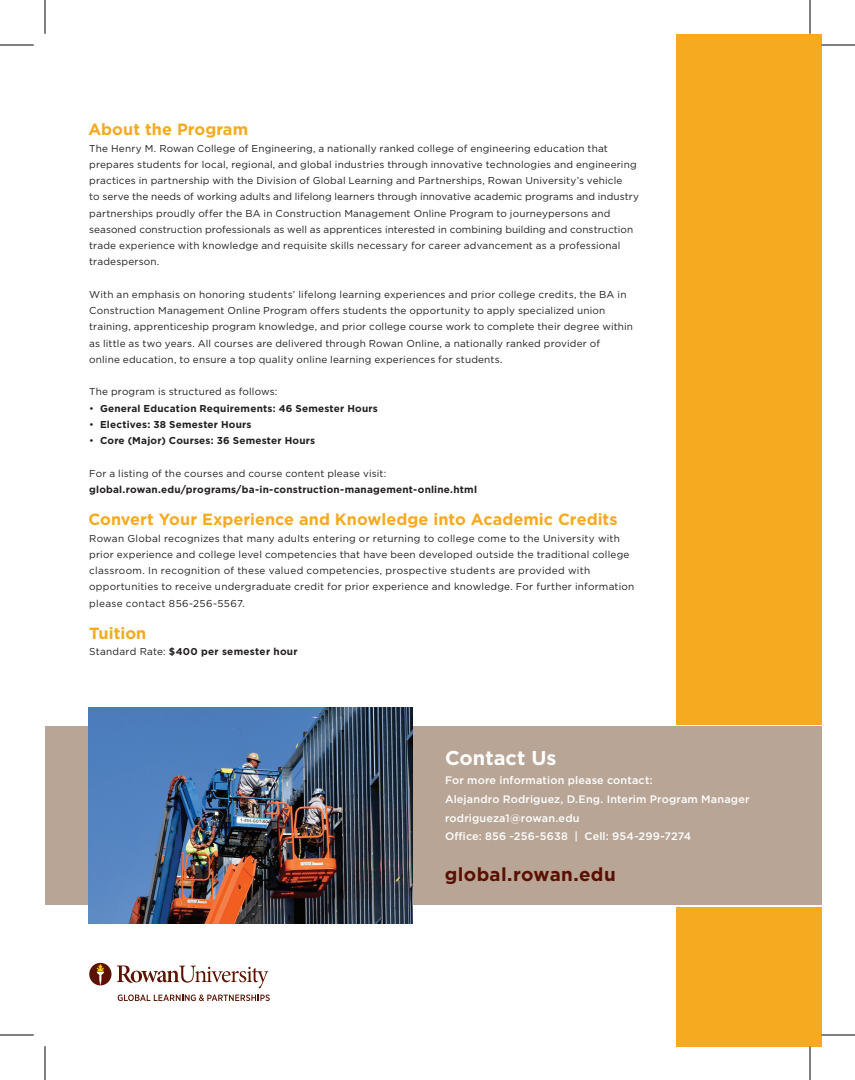
<style>
.page{position:relative;width:855px;height:1080px;background:#fff}
.page>*{position:absolute;margin:0;border:0;box-sizing:border-box;transform-origin:0 0}
.t1{font:700 20px "Gotham";color:#fff}
.t2{font:700 18.75px "Gotham";letter-spacing:.015em;color:#5a1000}
.t3{font:700 16.25px "Gotham";letter-spacing:.005em;color:#f6aa1f}
.t4{font:500 10.88px/18.8px "Gotham";letter-spacing:.015em;color:#fff}
.t5{font:10px/16.2px "Gotham";letter-spacing:.015em;color:#231f20}
.t6{font:700 10px "Gotham";letter-spacing:.02em;color:#231f20}
.s1{font-weight:400}
</style>
<div class="page">
<div style="left:676px;top:34px;width:145px;height:691px;background:#f6aa1f"></div>
<div style="left:676px;top:907px;width:145px;height:139px;background:#f6aa1f"></div>
<div style="left:45px;top:726px;width:776px;height:179px;background:#b8a595"></div>
<svg style="left:118px;top:995px;width:152px;height:6px"></svg>
<svg style="left:117px;top:966px;width:151px;height:22px"></svg>
<div style="left:89px;top:963px;width:22px;height:22px;background:#5b1300;border-radius:50%"></div>
<svg style="left:97px;top:964px;width:7px;height:21px"></svg>
<img style="left:89px;top:708px;width:324px;height:215px">
<hr style="left:0;top:45px;width:34px;height:1px;background:#000">
<hr style="left:821px;top:45px;width:34px;height:1px;background:#000">
<hr style="left:0;top:1035px;width:34px;height:1px;background:#000">
<hr style="left:821px;top:1035px;width:34px;height:1px;background:#000">
<hr style="left:45px;top:0;width:1px;height:34px;background:#000">
<hr style="left:45px;top:1046px;width:1px;height:34px;background:#000">
<hr style="left:810px;top:0;width:1px;height:34px;background:#000">
<hr style="left:810px;top:1046px;width:1px;height:34px;background:#000">
<h3 class="t3" style="left:88px;top:120px;width:161px">About the Program</h3>
<p class="t5" style="left:89px;top:140px;width:551px">The Henry M. Rowan College of Engineering, a nationally ranked college of engineering education that prepares students for local, regional, and global industries through innovative technologies and engineering practices in partnership with the Division of Global Learning and Partnerships, Rowan University’s vehicle<br>to serve the needs of working adults and lifelong learners through innovative academic programs and industry partnerships proudly offer the BA in Construction Management Online Program to journeypersons and seasoned construction professionals as well as apprentices interested in combining building and construction trade experience with knowledge and requisite skills necessary for career advancement as a professional tradesperson.</p>
<p class="t5" style="left:89px;top:286px;width:545px">With an emphasis on honoring students’ lifelong learning experiences and prior college credits, the BA in Construction Management Online Program offers students the opportunity to apply specialized union training, apprenticeship program knowledge, and prior college course work to complete their degree within as little as two years. All courses are delivered through Rowan Online, a nationally ranked provider of online education, to ensure a top quality online learning experiences for students.</p>
<p class="t5" style="left:89px;top:384px;width:190px">The program is structured as follows:</p>
<p class="t6" style="left:89px;top:402px;width:290px"><span class="s1">•</span> General Education Requirements: 46 Semester Hours</p>
<p class="t6" style="left:89px;top:419px;width:164px"><span class="s1">•</span> Electives: 38 Semester Hours</p>
<p class="t6" style="left:89px;top:435px;width:228px"><span class="s1">•</span> Core (Major) Courses: 36 Semester Hours</p>
<p class="t5" style="left:89px;top:465px;width:298px">For a listing of the courses and course content please visit:</p>
<p class="t6" style="left:89px;top:484px;width:389px">global.rowan.edu/programs/ba-in-construction-management-online.html</p>
<h3 class="t3" style="left:88px;top:510px;width:531px">Convert Your Experience and Knowledge into Academic Credits</h3>
<p class="t5" style="left:89px;top:530px;width:547px">Rowan Global recognizes that many adults entering or returning to college come to the University with prior experience and college level competencies that have been developed outside the traditional college classroom. In recognition of these valued competencies, prospective students are provided with opportunities to receive undergraduate credit for prior experience and knowledge. For further information please contact 856-256-5567.</p>
<h3 class="t3" style="left:89px;top:624px;width:59px">Tuition</h3>
<p class="t6" style="left:89px;top:646px;width:210px"><span class="s1">Standard Rate:</span> $400 per semester hour</p>
<h1 class="t1" style="left:445px;top:747px;width:113px">Contact Us</h1>
<p class="t4" style="left:445px;top:771px;width:306px">For more information please contact:<br>Alejandro Rodriguez, D.Eng. Interim Program Manager rodrigueza1@rowan.edu<br>Office: 856 -256-5638 | Cell: 954-299-7274</p>
<h2 class="t2" style="left:445px;top:863px;width:172px">global.rowan.edu</h2>
</div>
